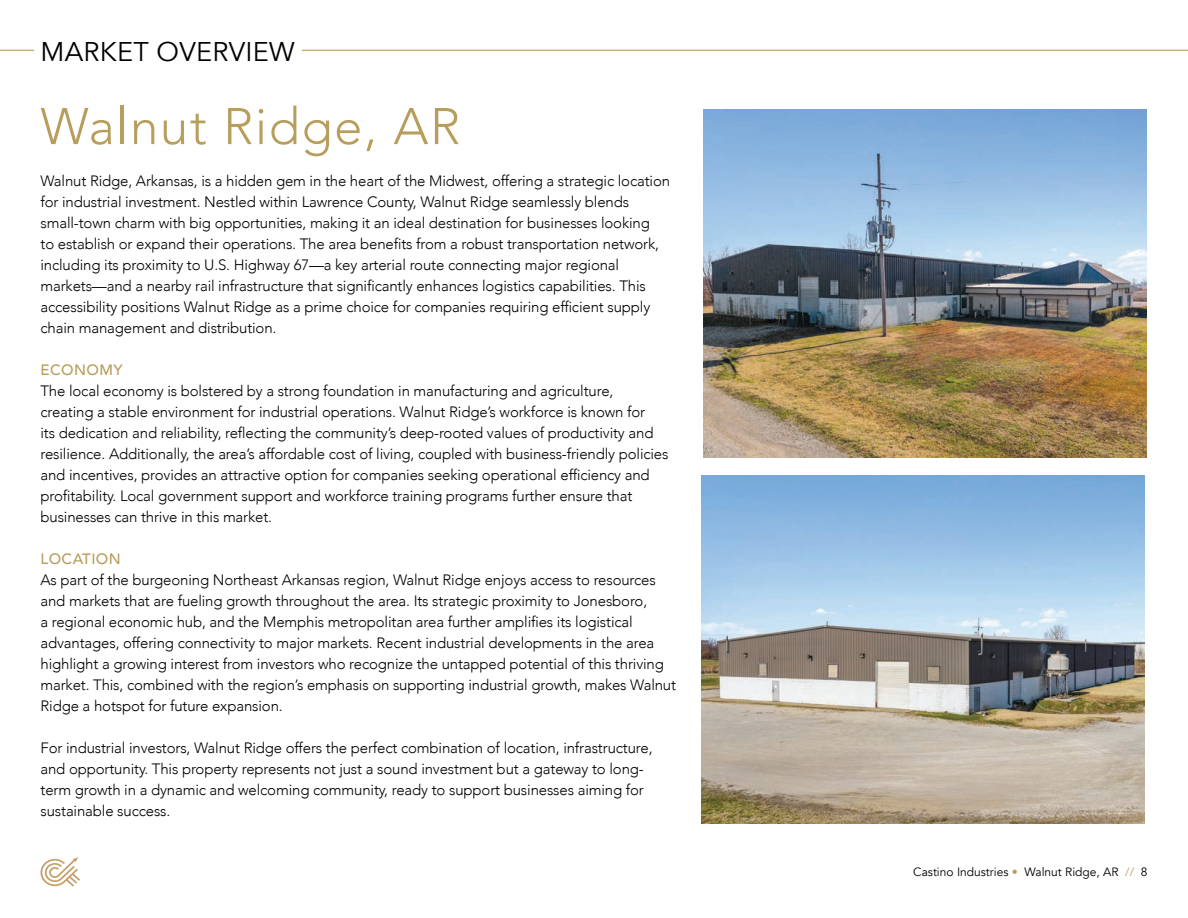
<style>
.page{position:relative;width:1188px;height:918px;background:#fff}
.page>*{position:absolute;margin:0;border:0;box-sizing:border-box;transform-origin:0 0}
.t1{font:300 51px "Avenir";letter-spacing:.03em;color:#b89e5c}
.t2{font:27px "Avenir";letter-spacing:.01em;color:#010000}
.t3{font:300 15px/21px "Avenir";letter-spacing:-.01em;color:#010000}
.t4{font:500 15px "Avenir";letter-spacing:.03em;color:#b89e5c}
.t5{font:12px "Avenir";color:#010000}
.s1{color:#b89e5c}
</style>
<div class="page">
<hr style="left:0;top:50px;width:1188px;height:1px;background:#b89e5c">
<svg style="left:40px;top:857px;width:40px;height:30px"></svg>
<div style="left:34px;top:38px;width:268px;height:26px;background:#fff"></div>
<img style="left:703px;top:109px;width:443px;height:348px">
<img style="left:702px;top:475px;width:442px;height:349px">
<h2 class="t2" style="left:40px;top:35px;width:256px">MARKET OVERVIEW</h2>
<h1 class="t1" style="left:40px;top:96px;width:421px">Walnut Ridge, AR</h1>
<p class="t3" style="left:40px;top:170px;width:631px">Walnut Ridge, Arkansas, is a hidden gem in the heart of the Midwest, offering a strategic location for industrial investment. Nestled within Lawrence County, Walnut Ridge seamlessly blends small-town charm with big opportunities, making it an ideal destination for businesses looking<br>to establish or expand their operations. The area benefits from a robust transportation network, including its proximity to U.S. Highway 67—a key arterial route connecting major regional markets—and a nearby rail infrastructure that significantly enhances logistics capabilities. This accessibility positions Walnut Ridge as a prime choice for companies requiring efficient supply chain management and distribution.</p>
<p class="t4" style="left:40px;top:357px;width:84px">ECONOMY</p>
<p class="t3" style="left:40px;top:380px;width:630px">The local economy is bolstered by a strong foundation in manufacturing and agriculture, creating a stable environment for industrial operations. Walnut Ridge’s workforce is known for<br>its dedication and reliability, reflecting the community’s deep-rooted values of productivity and resilience. Additionally, the area’s affordable cost of living, coupled with business-friendly policies and incentives, provides an attractive option for companies seeking operational efficiency and profitability. Local government support and workforce training programs further ensure that businesses can thrive in this market.</p>
<p class="t4" style="left:40px;top:546px;width:82px">LOCATION</p>
<p class="t3" style="left:40px;top:569px;width:637px">As part of the burgeoning Northeast Arkansas region, Walnut Ridge enjoys access to resources and markets that are fueling growth throughout the area. Its strategic proximity to Jonesboro,<br>a regional economic hub, and the Memphis metropolitan area further amplifies its logistical advantages, offering connectivity to major markets. Recent industrial developments in the area highlight a growing interest from investors who recognize the untapped potential of this thriving market. This, combined with the region’s emphasis on supporting industrial growth, makes Walnut Ridge a hotspot for future expansion.</p>
<p class="t3" style="left:40px;top:737px;width:614px">For industrial investors, Walnut Ridge offers the perfect combination of location, infrastructure, and opportunity. This property represents not just a sound investment but a gateway to long&shy;term growth in a dynamic and welcoming community, ready to support businesses aiming for sustainable success.</p>
<p class="t5" style="left:913px;top:865px;width:236px">Castino Industries <span class="s1">•</span> Walnut Ridge, AR <span class="s1">//</span> 8</p>
</div>
